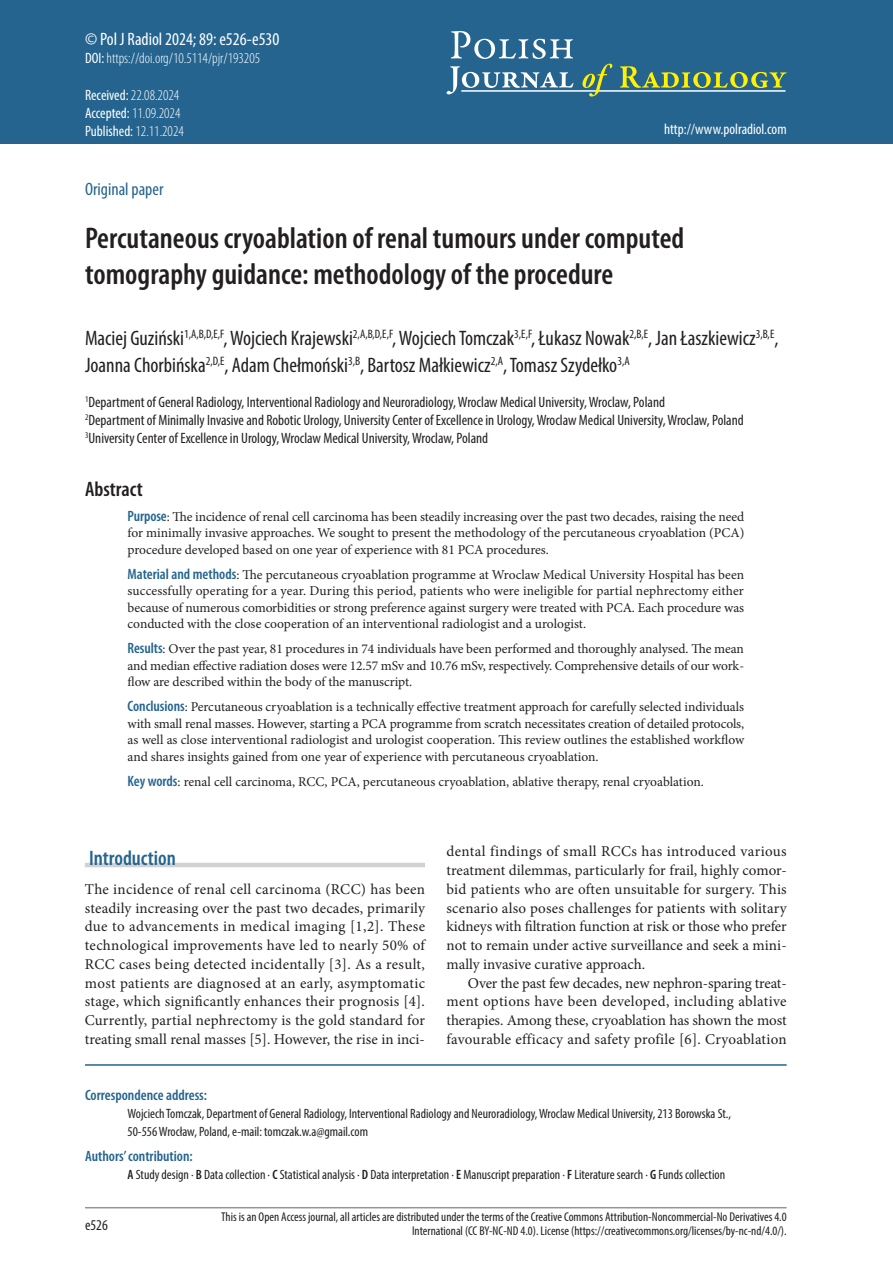
<style>
.page{position:relative;width:893px;height:1263px;background:#fff}
.page>*{position:absolute;margin:0;border:0;box-sizing:border-box;transform-origin:0 0}
.tytul{font:600 condensed 30px/36px "Myriad Pro";color:#231f20}
.autor{font:condensed 21px/27px "Myriad Pro";color:#231f20}
.srodtytul_1{font:600 condensed 21px "Myriad Pro";color:#24648f}
.streszcz{font:600 condensed 21px "Myriad Pro";color:#231f20}
.Pol_J_Radiol{font:condensed 18px "Myriad Pro";color:#fff}
.original_article{font:condensed 18px "Myriad Pro";color:#24648f}
.tekst_bez_wciecia{font:15px/18.8px "Minion Pro";color:#231f20;text-align:justify}
.autor_adres{font:condensed 15px "Myriad Pro";color:#231f20}
.tekst{font:15px/18.8px "Minion Pro";letter-spacing:.015em;color:#231f20;text-align:justify}
.doi{font:300 condensed 15px "Myriad Pro";color:#fff}
.original_article-2{font:condensed 15px "Myriad Pro";color:#fff}
.adres_do_koresponden{font:600 condensed 15px "Myriad Pro";color:#24648f}
.authors_contribution{font:600 condensed 15px "Myriad Pro";color:#24648f}
.doi-2{font:condensed 15px "Myriad Pro";color:#fff}
.tabela_tekst{font:condensed 15px "Myriad Pro";color:#231f20}
.streszczenie{font:13.5px/16.5px "Minion Pro";letter-spacing:-.005em;color:#231f20;text-align:justify}
.adres_do_koresponden-2{font:condensed 13.5px/18px "Myriad Pro";color:#231f20}
.authors_contribution-2{font:condensed 13.5px "Myriad Pro";color:#231f20}
.t1{font:condensed 12.75px/14.2px "Myriad Pro";color:#231f20;text-align:right}
.s1{font-weight:400}
.s2{font-weight:300}
.s3{font-family:"Myriad Pro";font-weight:600;font-stretch:condensed;font-size:15px;color:#24648f}
.s4{font-weight:600}
</style>
<div class="page">
<hr style="left:85px;top:1207px;width:702px;height:1px;background:#939598">
<div style="left:0;top:0;width:893px;height:144px;background:#24648f"></div>
<svg style="left:451px;top:31px;width:122px;height:28px"></svg>
<svg style="left:446px;top:66px;width:127px;height:28px"></svg>
<hr style="left:461px;top:90px;width:324px;height:2px;background:#fff">
<svg style="left:582px;top:64px;width:30px;height:33px"></svg>
<svg style="left:620px;top:66px;width:167px;height:22px"></svg>
<hr style="left:85px;top:1064px;width:702px;height:2px;background:#24648f">
<hr style="left:85px;top:863px;width:340px;height:4px;background:#d1d2d4">
<p class="Pol_J_Radiol" style="left:85px;top:28px;width:196px">© Pol J Radiol 2024; 89: e526-e530</p>
<p class="doi" style="left:85px;top:49px;width:177px"><span class="s1">DOI:</span> https://doi.org/10.5114/pjr/193205</p>
<p class="doi" style="left:85px;top:86px;width:96px"><span class="s1">Received:</span> 22.08.2024</p>
<p class="doi" style="left:85px;top:104px;width:97px"><span class="s1">Accepted:</span> 11.09.2024</p>
<p class="doi-2" style="left:85px;top:122px;width:100px">Published: <span class="s2">12.11.2024</span></p>
<p class="original_article-2" style="left:664px;top:120px;width:124px">http://www.polradiol.com</p>
<p class="original_article" style="left:85px;top:178px;width:80px">Original paper</p>
<p class="tytul" style="left:85px;top:219px;width:601px">Percutaneous cryoablation of renal tumours under computed tomography guidance: methodology of the procedure</p>
<p class="autor" style="left:85px;top:324px;width:695px">Maciej Guziński<sup>1,A,B,D,E,F</sup>, Wojciech Krajewski<sup>2,A,B,D,E,F</sup>, Wojciech Tomczak<sup>3,E,F</sup>, Łukasz Nowak<sup>2,B,E</sup>, Jan Łaszkiewicz<sup>3,B,E</sup>,<br>Joanna Chorbińska<sup>2,D,E</sup>, Adam Chełmoński<sup>3,B</sup>, Bartosz Małkiewicz<sup>2,A</sup>, Tomasz Szydełko<sup>3,A</sup></p>
<p class="autor_adres" style="left:85px;top:393px;width:581px"><sup>1</sup>Department of General Radiology, Interventional Radiology and Neuroradiology, Wroclaw Medical University, Wroclaw, Poland</p>
<p class="autor_adres" style="left:85px;top:411px;width:660px"><sup>2</sup>Department of Minimally Invasive and Robotic Urology, University Center of Excellence in Urology, Wroclaw Medical University, Wroclaw, Poland</p>
<p class="autor_adres" style="left:85px;top:429px;width:405px"><sup>3</sup>University Center of Excellence in Urology, Wroclaw Medical University, Wroclaw, Poland</p>
<p class="streszcz" style="left:85px;top:476px;width:59px">Abstract</p>
<p class="streszczenie" style="left:128px;top:508px;width:618px"><span class="s3">Purpose</span>: The incidence of renal cell carcinoma has been steadily increasing over the past two decades, raising the need for minimally invasive approaches. We sought to present the methodology of the percutaneous cryoablation (PCA) procedure developed based on one year of experience with 81 PCA procedures.</p>
<p class="streszczenie" style="left:128px;top:566px;width:618px"><span class="s3">Material and methods</span>: The percutaneous cryoablation programme at Wroclaw Medical University Hospital has been successfully operating for a year. During this period, patients who were ineligible for partial nephrectomy either because of numerous comorbidities or strong preference against surgery were treated with PCA. Each procedure was conducted with the close cooperation of an interventional radiologist and a urologist.</p>
<p class="streszczenie" style="left:128px;top:641px;width:618px"><span class="s3">Results</span>: Over the past year, 81 procedures in 74 individuals have been performed and thoroughly analysed. The mean and median effective radiation doses were 12.57 mSv and 10.76 mSv, respectively. Comprehensive details of our work&shy;flow are described within the body of the manuscript.</p>
<p class="streszczenie" style="left:128px;top:699px;width:618px"><span class="s3">Conclusions</span>: Percutaneous cryoablation is a technically effective treatment approach for carefully selected individuals with small renal masses. However, starting a PCA programme from scratch necessitates creation of detailed protocols, as well as close interventional radiologist and urologist cooperation. This review outlines the established workflow and shares insights gained from one year of experience with percutaneous cryoablation.</p>
<p class="streszczenie" style="left:128px;top:773px;width:578px"><span class="s3">Key words</span>: renal cell carcinoma, RCC, PCA, percutaneous cryoablation, ablative therapy, renal cryoablation.</p>
<p class="srodtytul_1" style="left:89px;top:845px;width:88px">Introduction</p>
<p class="tekst_bez_wciecia" style="left:85px;top:880px;width:342px">The incidence of renal cell carcinoma (RCC) has been steadily increasing over the past two decades, primarily due to advancements in medical imaging [1,2]. These technological improvements have led to nearly 50% of RCC cases being detected incidentally [3]. As a result, most patients are diagnosed at an early, asymptomatic stage, which significantly enhances their prognosis [4].<br>Currently, partial nephrectomy is the gold standard for treating small renal masses [5]. However, the rise in inci-</p>
<p class="tekst_bez_wciecia" style="left:446px;top:842px;width:342px">dental findings of small RCCs has introduced various treatment dilemmas, particularly for frail, highly comor&shy;bid patients who are often unsuitable for surgery. This scenario also poses challenges for patients with solitary kidneys with filtration function at risk or those who prefer not to remain under active surveillance and seek a mini&shy;mally invasive curative approach.</p>
<p class="tekst" style="left:446px;top:973px;width:342px;text-indent:21px">Over the past few decades, new nephron-sparing treat&shy;ment options have been developed, including ablative therapies. Among these, cryoablation has shown the most favourable efficacy and safety profile [6]. Cryoablation</p>
<p class="adres_do_koresponden" style="left:85px;top:1085px;width:124px">Correspondence address:</p>
<p class="adres_do_koresponden-2" style="left:128px;top:1104px;width:605px">Wojciech Tomczak, Department of General Radiology, Interventional Radiology and Neuroradiology, Wroclaw Medical University, 213 Borowska St.,<br>50-556 Wrocław, Poland, e-mail: tomczak.w.a@gmail.com</p>
<p class="authors_contribution" style="left:85px;top:1146px;width:109px">Authors’ contribution:</p>
<p class="authors_contribution-2" style="left:128px;top:1166px;width:599px"><span class="s4">A</span> Study design ∙ <span class="s4">B</span> Data collection ∙ <span class="s4">C</span> Statistical analysis ∙ <span class="s4">D</span> Data interpretation ∙ <span class="s4">E</span> Manuscript preparation ∙ <span class="s4">F</span> Literature search ∙ <span class="s4">G</span> Funds collection</p>
<p class="tabela_tekst" style="left:85px;top:1216px;width:24px">e526</p>
<p class="t1" style="left:221px;top:1209px;width:567px">This is an Open Access journal, all articles are distributed under the terms of the Creative Commons Attribution-Noncommercial-No Derivatives 4.0<br>International (CC BY-NC-ND 4.0). License (https://creativecommons.org/licenses/by-nc-nd/4.0/).</p>
</div>
